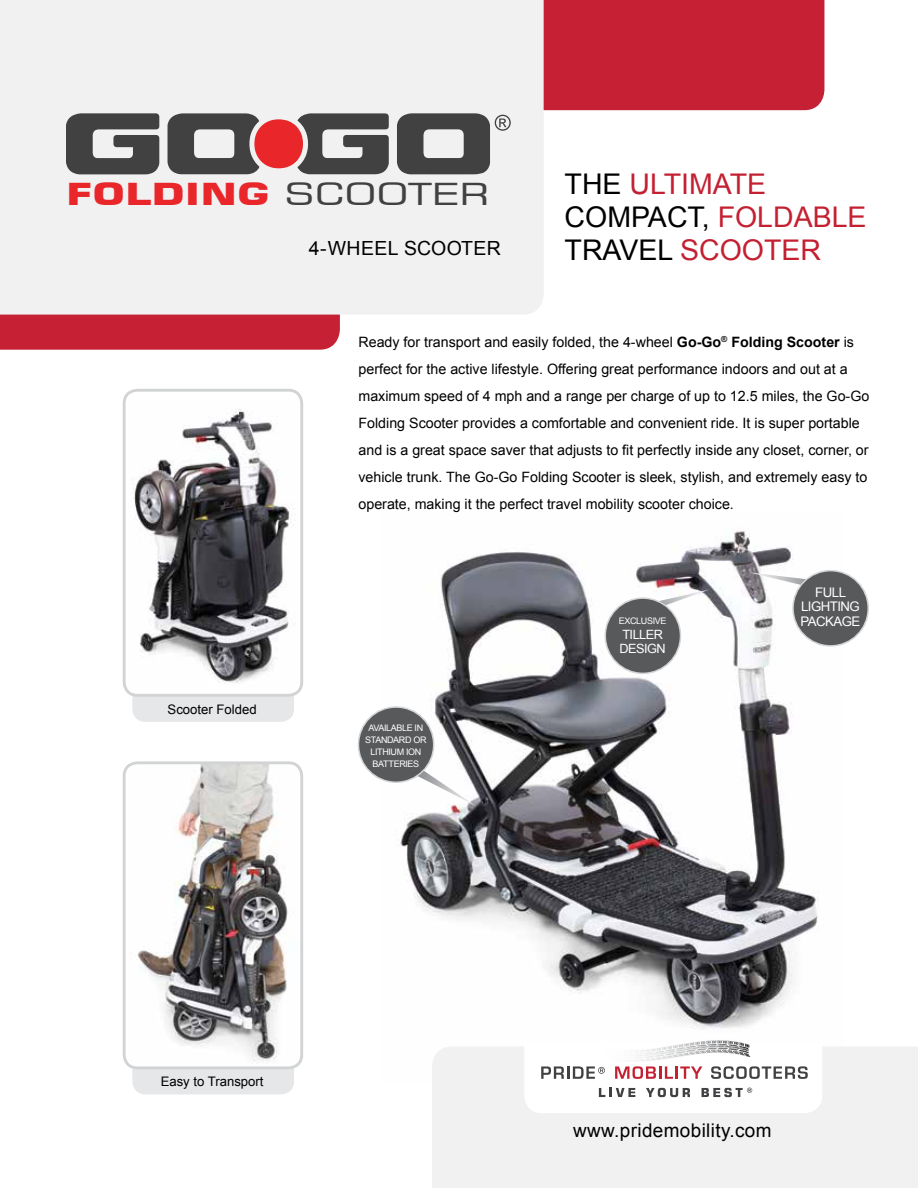
<style>
.page{position:relative;width:918px;height:1188px;background:#fff}
.page>*{position:absolute;margin:0;border:0;box-sizing:border-box;transform-origin:0 0}
.t1{font:700 30.3px "Square 721 BT";color:#e9262a;scale:1.43 1}
.t2{font:28.5px/32.8px "Arial";color:#c32032}
.t3{font:19.5px "Arial";letter-spacing:.02em;color:#000}
.t4{font:18.9px "Arial";letter-spacing:.02em;color:#000}
.t5{font:14.25px/27px "Arial";color:#000}
.t6{font:13.2px "Arial";color:#000}
.t7{font:13.2px/14.7px "Arial";letter-spacing:-.04em;color:#fff;text-align:center}
.t8{font:12.75px/14.7px "Arial";letter-spacing:-.04em;color:#fff}
.t9{font:9px/11.7px "Arial";letter-spacing:-.04em;color:#fff;text-align:center}
.s1{font-weight:400;color:#414142}
.s2{color:#000}
.s3{font-weight:700}
</style>
<div class="page">
<img style="left:380px;top:531px;width:463px;height:498px">
<div style="left:544px;top:0;width:280px;height:110px;background:#c52034"></div>
<div style="left:0;top:315px;width:340px;height:35px;background:#c52034"></div>
<div style="left:0;top:0;width:544px;height:315px;background:#f1f1f2"></div>
<div style="left:432px;top:1047px;width:486px;height:141px;background:#f1f1f2"></div>
<svg style="left:524px;top:1040px;width:298px;height:73px"></svg>
<svg style="left:66px;top:113px;width:93px;height:61px"></svg>
<svg style="left:168px;top:113px;width:221px;height:61px"></svg>
<svg style="left:397px;top:113px;width:114px;height:61px"></svg>
<div style="left:132px;top:696px;width:162px;height:26px;background:#e6e7e8"></div>
<div style="left:132px;top:1068px;width:162px;height:26px;background:#e6e7e8"></div>
<img style="left:127px;top:408px;width:172px;height:285px">
<div style="left:123px;top:389px;width:180px;height:308px;border:3px solid #d1d3d4;border-radius:13px"></div>
<img style="left:127px;top:765px;width:172px;height:303px">
<div style="left:123px;top:761px;width:180px;height:308px;border:3px solid #d1d3d4;border-radius:13px"></div>
<svg style="left:749px;top:572px;width:68px;height:18px"></svg>
<svg style="left:410px;top:765px;width:66px;height:41px"></svg>
<svg style="left:638px;top:589px;width:72px;height:26px"></svg>
<div style="left:793px;top:571px;width:75px;height:75px;background:#58595b;border-radius:50%"></div>
<div style="left:792px;top:570px;width:77px;height:77px;border:2px solid #d1d3d4;border-radius:50%"></div>
<div style="left:358px;top:707px;width:76px;height:75px;background:#58595b;border-radius:50%"></div>
<div style="left:358px;top:706px;width:76px;height:77px;border:2px solid #d1d3d4;border-radius:50%"></div>
<div style="left:605px;top:598px;width:75px;height:75px;background:#58595b;border-radius:50%"></div>
<div style="left:605px;top:597px;width:76px;height:77px;border:2px solid #d1d3d4;border-radius:50%"></div>
<h1 class="t1" style="left:66px;top:175px;width:297px">FOLDING <span class="s1">SCOOTER</span></h1>
<h3 class="t3" style="left:309px;top:236px;width:194px">4-WHEEL SCOOTER</h3>
<h2 class="t2" style="left:565px;top:168px;width:303px"><span class="s2">THE</span> ULTIMATE<br><span class="s2">COMPACT,</span> FOLDABLE<br><span class="s2">TRAVEL</span> SCOOTER</h2>
<p class="t5" style="left:358px;top:329px;width:512px">Ready for transport and easily folded, the 4-wheel <span class="s3">Go-Go</span><sup>®</sup> <span class="s3">Folding Scooter</span> is perfect for the active lifestyle. Offering great performance indoors and out at a maximum speed of 4 mph and a range per charge of up to 12.5 miles, the Go-Go Folding Scooter provides a comfortable and convenient ride. It is super portable and is a great space saver that adjusts to fit perfectly inside any closet, corner, or vehicle trunk. The Go-Go Folding Scooter is sleek, stylish, and extremely easy to operate, making it the perfect travel mobility scooter choice.</p>
<p class="t6" style="left:168px;top:701px;width:91px">Scooter Folded</p>
<p class="t9" style="left:365px;top:723px;width:63px">AVAILABLE IN<br>STANDARD OR<br>LITHIUM ION<br>BATTERIES</p>
<p class="t6" style="left:161px;top:1073px;width:104px">Easy to Transport</p>
<p class="t9" style="left:619px;top:615px;width:49px">EXCLUSIVE</p>
<p class="t8" style="left:620px;top:627px;width:48px">TILLER<br>DESIGN</p>
<p class="t7" style="left:801px;top:585px;width:61px">FULL<br>LIGHTING<br>PACKAGE</p>
<h3 class="t4" style="left:573px;top:1118px;width:200px">www.pridemobility.com</h3>
</div>
